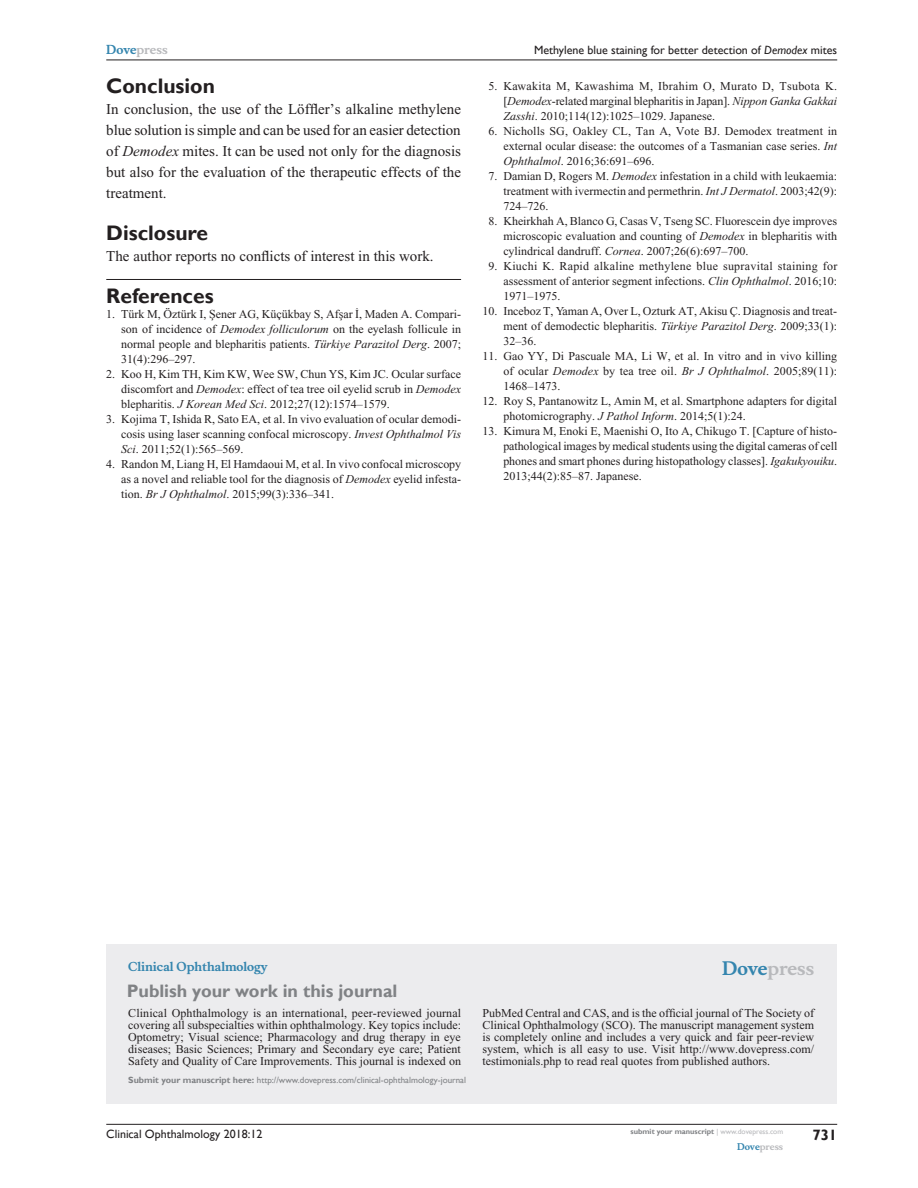
<style>
.page{position:relative;width:918px;height:1188px;background:#fff}
.page>*{position:absolute;margin:0;border:0;box-sizing:border-box;transform-origin:0 0}
.RefH{font:700 21px "Gill Sans";color:#231f20}
.PromBx-H1{font:700 18px "Gill Sans";color:#808285}
.PromBx-Brand{font:700 18px "Musee";color:#b8b9bc}
.TxF{font:15px/21px "Times New Roman";color:#231f20;text-align:justify}
.t1{font:700 15px "Gill Sans";color:#231f20}
.RefNL2{font:12px/15px "Times New Roman";color:#231f20;text-align:justify}
.RefNL1{font:12px/15px "Times New Roman";color:#231f20;text-align:justify}
.PromBx-Tx{font:12px/12px "Times New Roman";color:#231f20;text-align:justify}
.t2{font:12px "Gill Sans";color:#231f20}
.PromBx-JrnlName{font:700 12px "Musee";color:#3485ae}
.t3{font:700 12px "Musee";color:#b8b9bc}
.PromBx-SubmitMssWebA{font:9px "Gill Sans";color:#808285}
.t4{font:700 9px "Musee";color:#b8b9bc}
.t5{font:700 7.5px "Gill Sans";color:#808285}
.s1{color:#3485ae}
.s2{font-style:italic}
.s3{font-style:inherit}
.s4{font-weight:700}
.s5{font-weight:400;color:#b8b9bc}
</style>
<div class="page">
<div style="left:106px;top:944px;width:731px;height:159px;background:#ececee"></div>
<hr style="left:106px;top:1124px;width:731px;height:1px;background:#231f20">
<hr style="left:106px;top:60px;width:731px;height:1px;background:#231f20">
<hr style="left:106px;top:279px;width:355px;height:1px;background:#231f20">
<p class="t3" style="left:106px;top:43px;width:63px"><span class="s1">Dove</span>press</p>
<h1 class="RefH" style="left:106px;top:73px;width:110px">Conclusion</h1>
<p class="TxF" style="left:106px;top:98px;width:356px">In conclusion, the use of the Löffler’s alkaline methylene blue solution is simple and can be used for an easier detection of <span class="s2">Demodex</span> mites. It can be used not only for the diagnosis but also for the evaluation of the therapeutic effects of the treatment.</p>
<h1 class="RefH" style="left:106px;top:220px;width:103px">Disclosure</h1>
<p class="TxF" style="left:106px;top:245px;width:329px">The author reports no conflicts of interest in this work.</p>
<p class="RefH" style="left:106px;top:283px;width:109px">References</p>
<p class="RefNL1" style="left:121px;top:306px;width:341px;text-indent:-15px">1. Türk M, Öztürk I, <span class="s3">Ş</span>ener AG, Küçükbay S, Af<span class="s3">ş</span>ar <span class="s3">İ</span>, Maden A. Compari&shy;son of incidence of <span class="s2">Demodex folliculorum</span> on the eyelash follicule in normal people and blepharitis patients. <span class="s2">Türkiye Parazitol Derg</span>. 2007; 31(4):296–297.</p>
<p class="RefNL1" style="left:121px;top:366px;width:341px;text-indent:-15px">2. Koo H, Kim TH, Kim KW, Wee SW, Chun YS, Kim JC. Ocular surface discomfort and <span class="s2">Demodex</span>: effect of tea tree oil eyelid scrub in <span class="s2">Demodex </span>blepharitis. <span class="s2">J Korean Med Sci</span>. 2012;27(12):1574–1579.</p>
<p class="RefNL1" style="left:121px;top:411px;width:341px;text-indent:-15px">3. Kojima T, Ishida R, Sato EA, et al. In vivo evaluation of ocular demodi&shy;cosis using laser scanning confocal microscopy. <span class="s2">Invest Ophthalmol Vis Sci</span>. 2011;52(1):565–569.</p>
<p class="RefNL1" style="left:121px;top:456px;width:342px;text-indent:-15px">4. Randon M, Liang H, El Hamdaoui M, et al. In vivo confocal microscopy as a novel and reliable tool for the diagnosis of <span class="s2">Demodex</span> eyelid infesta&shy;tion. <span class="s2">Br J Ophthalmol</span>. 2015;99(3):336–341.</p>
<p class="t2" style="left:534px;top:43px;width:305px">Methylene blue staining for better detection of <span class="s2">Demodex</span> mites</p>
<p class="RefNL2" style="left:503px;top:79px;width:335px;text-indent:-15px">5. Kawakita M, Kawashima M, Ibrahim O, Murato D, Tsubota K. [<span class="s2">Demodex</span>-related marginal blepharitis in Japan]. <span class="s2">Nippon Ganka Gakkai Zasshi</span>. 2010;114(12):1025–1029. Japanese.</p>
<p class="RefNL2" style="left:503px;top:124px;width:335px;text-indent:-15px">6. Nicholls SG, Oakley CL, Tan A, Vote BJ. Demodex treatment in external ocular disease: the outcomes of a Tasmanian case series. <span class="s2">Int Ophthalmol</span>. 2016;36:691–696.</p>
<p class="RefNL2" style="left:503px;top:169px;width:335px;text-indent:-15px">7. Damian D, Rogers M. <span class="s2">Demodex</span> infestation in a child with leukaemia: treatment with ivermectin and permethrin. <span class="s2">Int J Dermatol</span>. 2003;42(9):<br>724–726.</p>
<p class="RefNL2" style="left:503px;top:214px;width:335px;text-indent:-15px">8. Kheirkhah A, Blanco G, Casas V, Tseng SC. Fluorescein dye improves microscopic evaluation and counting of <span class="s2">Demodex</span> in blepharitis with cylindrical dandruff. <span class="s2">Cornea</span>. 2007;26(6):697–700.</p>
<p class="RefNL2" style="left:503px;top:259px;width:336px;text-indent:-15px">9. Kiuchi K. Rapid alkaline methylene blue supravital staining for assessment of anterior segment infections. <span class="s2">Clin Ophthalmol</span>. 2016;10:<br>1971–1975.</p>
<p class="RefNL2" style="left:503px;top:304px;width:335px;text-indent:-21px">10. Inceboz T, Yaman A, Over L, Ozturk AT, Akisu Ç. Diagnosis and treat&shy;ment of demodectic blepharitis. <span class="s2">Türkiye Parazitol Derg</span>. 2009;33(1):<br>32–36.</p>
<p class="RefNL2" style="left:503px;top:349px;width:335px;text-indent:-21px">11. Gao YY, Di Pascuale MA, Li W, et al. In vitro and in vivo killing of ocular <span class="s2">Demodex</span> by tea tree oil. <span class="s2">Br J Ophthalmol</span>. 2005;89(11):<br>1468–1473.</p>
<p class="RefNL2" style="left:503px;top:394px;width:335px;text-indent:-21px">12. Roy S, Pantanowitz L, Amin M, et al. Smartphone adapters for digital photomicrography. <span class="s2">J Pathol Inform</span>. 2014;5(1):24.</p>
<p class="RefNL2" style="left:503px;top:424px;width:335px;text-indent:-21px">13. Kimura M, Enoki E, Maenishi O, Ito A, Chikugo T. [Capture of histo&shy;pathological images by medical students using the digital cameras of cell phones and smart phones during histopathology classes]. <span class="s2">Igakukyouiku</span>.<br>2013;44(2):85–87. Japanese.</p>
<p class="PromBx-JrnlName" style="left:128px;top:959px;width:141px">Clinical Ophthalmology</p>
<p class="PromBx-H1" style="left:127px;top:980px;width:272px">Publish your work in this journal</p>
<p class="PromBx-Brand" style="left:722px;top:958px;width:94px"><span class="s1">Dove</span>press</p>
<p class="PromBx-Tx" style="left:128px;top:1007px;width:334px">Clinical Ophthalmology is an international, peer-reviewed journal covering all subspecialties within ophthalmology. Key topics include:<br>Optometry; Visual science; Pharmacology and drug therapy in eye diseases; Basic Sciences; Primary and Secondary eye care; Patient Safety and Quality of Care Improvements. This journal is indexed on</p>
<p class="PromBx-Tx" style="left:482px;top:1007px;width:333px">PubMed Central and CAS, and is the official journal of The Society of Clinical Ophthalmology (SCO). The manuscript management system is completely online and includes a very quick and fair peer-review system, which is all easy to use. Visit http://www.dovepress.com/ testimonials.php to read real quotes from published authors.</p>
<p class="PromBx-SubmitMssWebA" style="left:128px;top:1075px;width:339px"><span class="s4">Submit your manuscript here:</span> http://www.dovepress.com/clinical-ophthalmology-journal</p>
<p class="t2" style="left:106px;top:1127px;width:158px">Clinical Ophthalmology 2018:12</p>
<p class="t5" style="left:631px;top:1127px;width:154px">submit your manuscript <span class="s5">| www.dovepress.com</span></p>
<p class="t4" style="left:737px;top:1141px;width:48px"><span class="s1">Dove</span>press</p>
<p class="t1" style="left:812px;top:1126px;width:26px">731</p>
</div>
